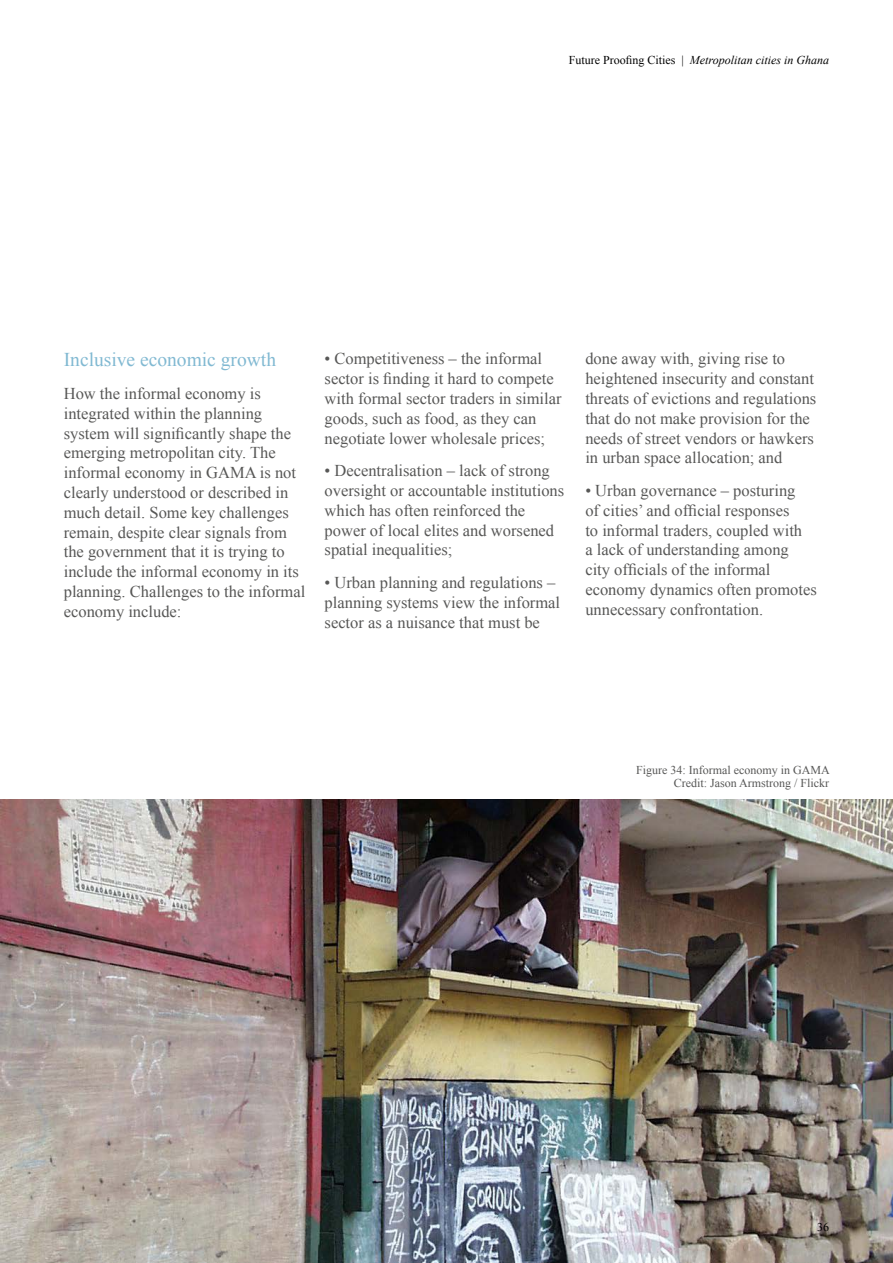
<style>
.page{position:relative;width:893px;height:1263px;background:#fff}
.page>*{position:absolute;margin:0;border:0;box-sizing:border-box;transform-origin:0 0}
.t1{font:19.5px "Times New Roman";color:#81b9d2}
.t2{font:16.5px/19.8px "Times New Roman";color:#575756}
.t3{font:12px/12.8px "Times New Roman";color:#575756;text-align:right}
.t4{font:italic 12px "Times New Roman";color:#000}
.t5{font:12px "Times New Roman";color:#000}
.s1{font-style:normal}
</style>
<div class="page">
<img style="left:0;top:799px;width:893px;height:464px">
<p class="t4" style="left:569px;top:52px;width:262px"><span class="s1">Future Proofing Cities |</span> Metropolitan cities in Ghana</p>
<p class="t1" style="left:64px;top:347px;width:214px">Inclusive economic growth</p>
<p class="t2" style="left:64px;top:383px;width:243px">How the informal economy is integrated within the planning system will significantly shape the emerging metropolitan city. The informal economy in GAMA is not clearly understood or described in much detail. Some key challenges remain, despite clear signals from the government that it is trying to include the informal economy in its planning. Challenges to the informal economy include:</p>
<p class="t2" style="left:325px;top:349px;width:238px">• Competitiveness – the informal sector is finding it hard to compete with formal sector traders in similar goods, such as food, as they can negotiate lower wholesale prices;</p>
<p class="t2" style="left:325px;top:460px;width:241px">• Decentralisation – lack of strong oversight or accountable institutions which has often reinforced the power of local elites and worsened spatial inequalities;</p>
<p class="t2" style="left:325px;top:572px;width:237px">• Urban planning and regulations – planning systems view the informal sector as a nuisance that must be</p>
<p class="t2" style="left:585px;top:349px;width:232px">done away with, giving rise to heightened insecurity and constant threats of evictions and regulations that do not make provision for the needs of street vendors or hawkers in urban space allocation; and</p>
<p class="t2" style="left:585px;top:480px;width:233px">• Urban governance – posturing<br>of cities’ and official responses<br>to informal traders, coupled with<br>a lack of understanding among city officials of the informal economy dynamics often promotes unnecessary confrontation.</p>
<p class="t3" style="left:636px;top:763px;width:195px">Figure 34: Informal economy in GAMA<br>Credit: Jason Armstrong / Flickr</p>
<p class="t5" style="left:817px;top:1219px;width:13px">36</p>
</div>
